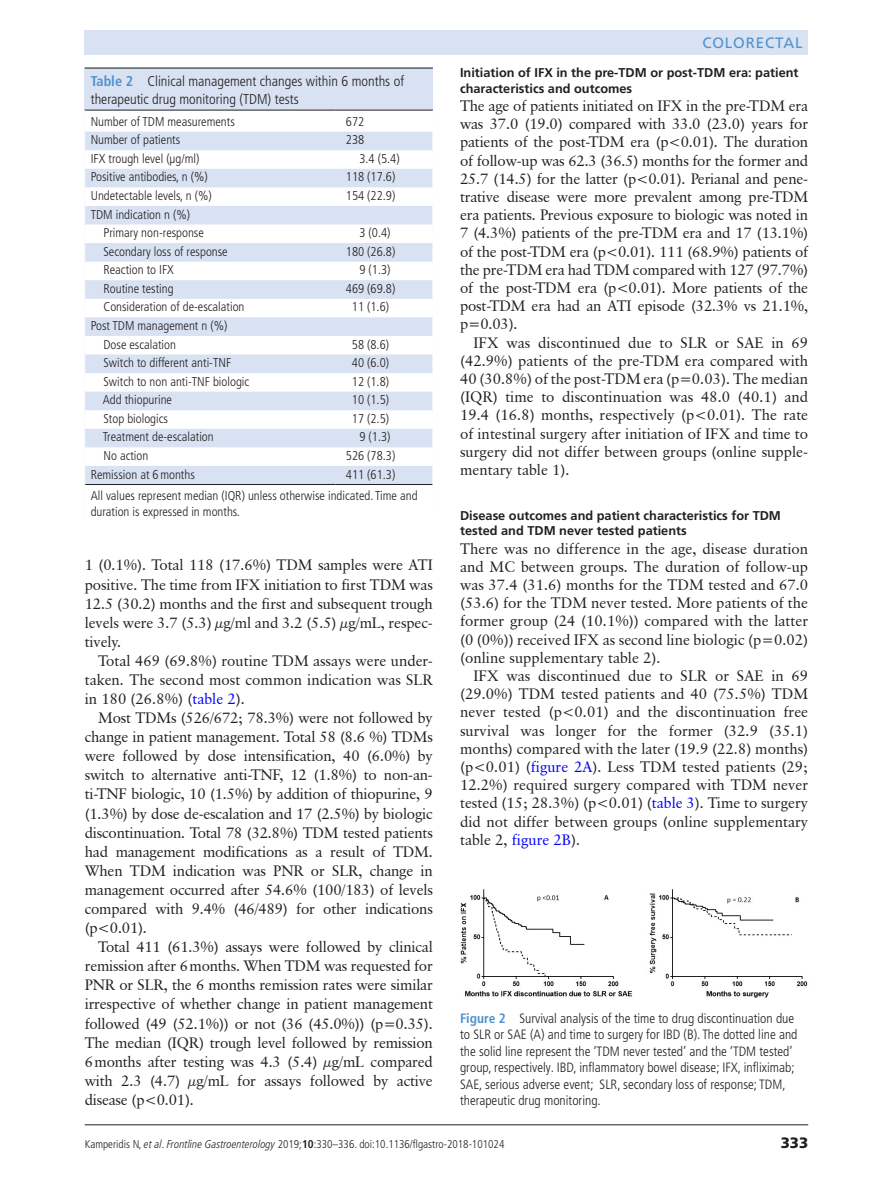
<style>
.page{position:relative;width:893px;height:1191px;background:#fff}
.page>*{position:absolute;margin:0;border:0;box-sizing:border-box;transform-origin:0 0}
.t1{font:15px/18.1px "Classical Garamond BT";letter-spacing:-.005em;color:#231f20;text-align:justify}
.t2{font:15px "Frutiger LT Std";letter-spacing:.055em;color:#5091cd}
.t3{font:900 15px "Frutiger LT Std";color:#231f20}
.t4{font:300 condensed 14.25px/17.2px "Frutiger LT Pro";color:#231f20}
.t5{font:300 condensed 13.5px/16.5px "Frutiger LT Pro";color:#231f20}
.t6{font:300 condensed 12.75px/18.6px "Frutiger LT Pro";color:#231f20}
.t7{font:700 12.75px/15.8px "Frutiger LT Std";color:#231f20}
.t8{font:300 condensed 11.25px "Frutiger LT Pro";color:#231f20}
.s1{font-weight:700;color:#5091cd}
.s2{color:#00f}
.s3{font-style:italic}
.s4{font-weight:700}
</style>
<div class="page">
<hr style="left:85px;top:1124px;width:723px;height:1px;background:#231f20">
<div style="left:85px;top:30px;width:723px;height:24px;background:#d8e2f3"></div>
<img style="left:460px;top:889px;width:348px;height:109px">
<div style="left:85px;top:68px;width:348px;height:448px;background:#d8e2f3"></div>
<hr style="left:85px;top:68px;width:348px;height:1px;background:#231f20">
<svg style="left:85px;top:111px;width:348px;height:405px;fill:#fff"></svg>
<hr style="left:85px;top:110px;width:250px;height:1px;background:#231f20">
<hr style="left:335px;top:110px;width:98px;height:1px;background:#231f20">
<hr style="left:85px;top:484px;width:250px;height:1px;background:#231f20">
<hr style="left:335px;top:484px;width:98px;height:1px;background:#231f20">
<svg style="left:84px;top:110px;width:1px;height:338px"></svg>
<hr style="left:91px;top:515px;width:342px;height:1px;background:#fff">
<p class="t4" style="left:91px;top:73px;width:315px"><span class="s1">Table 2</span> Clinical management changes within 6 months of therapeutic drug monitoring (TDM) tests</p>
<p class="t6" style="left:91px;top:112px;width:146px">Number of TDM measurements</p>
<p class="t6" style="left:346px;top:112px;width:20px">672</p>
<p class="t6" style="left:91px;top:131px;width:91px">Number of patients</p>
<p class="t6" style="left:346px;top:131px;width:20px">238</p>
<p class="t6" style="left:91px;top:149px;width:110px">IFX trough level (μg/ml)</p>
<p class="t6" style="left:359px;top:149px;width:42px">3.4 (5.4)</p>
<p class="t6" style="left:91px;top:168px;width:119px">Positive antibodies, n (%)</p>
<p class="t6" style="left:346px;top:168px;width:51px">118 (17.6)</p>
<p class="t6" style="left:91px;top:186px;width:123px">Undetectable levels, n (%)</p>
<p class="t6" style="left:346px;top:186px;width:51px">154 (22.9)</p>
<p class="t6" style="left:104px;top:205px;width:102px;text-indent:-13px">TDM indication n (%)<br>Primary non-response</p>
<p class="t6" style="left:359px;top:223px;width:33px">3 (0.4)</p>
<p class="t6" style="left:104px;top:242px;width:126px">Secondary loss of response</p>
<p class="t6" style="left:346px;top:242px;width:51px">180 (26.8)</p>
<p class="t6" style="left:104px;top:261px;width:72px">Reaction to IFX</p>
<p class="t6" style="left:359px;top:261px;width:33px">9 (1.3)</p>
<p class="t6" style="left:104px;top:279px;width:72px">Routine testing</p>
<p class="t6" style="left:346px;top:279px;width:51px">469 (69.8)</p>
<p class="t6" style="left:104px;top:298px;width:143px">Consideration of de-escalation</p>
<p class="t6" style="left:352px;top:298px;width:39px">11 (1.6)</p>
<p class="t6" style="left:104px;top:316px;width:125px;text-indent:-13px">Post TDM management n (%)<br>Dose escalation</p>
<p class="t6" style="left:352px;top:335px;width:39px">58 (8.6)</p>
<p class="t6" style="left:104px;top:353px;width:129px">Switch to different anti-TNF</p>
<p class="t6" style="left:352px;top:353px;width:39px">40 (6.0)</p>
<p class="t6" style="left:104px;top:372px;width:147px">Switch to non anti-TNF biologic</p>
<p class="t6" style="left:352px;top:372px;width:39px">12 (1.8)</p>
<p class="t6" style="left:103px;top:391px;width:71px">Add thiopurine</p>
<p class="t6" style="left:352px;top:391px;width:39px">10 (1.5)</p>
<p class="t6" style="left:104px;top:409px;width:66px">Stop biologics</p>
<p class="t6" style="left:352px;top:409px;width:39px">17 (2.5)</p>
<p class="t6" style="left:103px;top:428px;width:112px">Treatment de-escalation</p>
<p class="t6" style="left:359px;top:428px;width:33px">9 (1.3)</p>
<p class="t6" style="left:104px;top:446px;width:46px">No action</p>
<p class="t6" style="left:346px;top:446px;width:51px">526 (78.3)</p>
<p class="t6" style="left:91px;top:465px;width:106px">Remission at 6months</p>
<p class="t6" style="left:91px;top:463px;width:328px;line-height:21.6px;text-indent:255px">411 (61.3)<br>All values represent median (IQR) unless otherwise indicated. Time and</p>
<p class="t6" style="left:91px;top:502px;width:151px">duration is expressed in months.</p>
<p class="t1" style="left:85px;top:555px;width:350px;line-height:19px">1 (0.1%). Total 118 (17.6%) TDM samples were ATI positive. The time from IFX initiation to first TDM was 12.5 (30.2) months and the first and subsequent trough levels were 3.7 (5.3) μg/ml and 3.2 (5.5) μg/mL, respec&shy;tively.</p>
<p class="t1" style="left:85px;top:651px;width:350px;line-height:19px;text-indent:13px">Total 469 (69.8%) routine TDM assays were under&shy;taken. The second most common indication was SLR in 180 (26.8%) (<span class="s2">table 2</span>).</p>
<p class="t1" style="left:85px;top:708px;width:350px;line-height:19px;text-indent:14px">Most TDMs (526/672; 78.3%) were not followed by change in patient management. Total 58 (8.6 %) TDMs were followed by dose intensification, 40 (6.0%) by switch to alternative anti-TNF, 12 (1.8%) to non-an&shy;ti-TNF biologic, 10 (1.5%) by addition of thiopurine, 9 (1.3%) by dose de-escalation and 17 (2.5%) by biologic discontinuation. Total 78 (32.8%) TDM tested patients had management modifications as a result of TDM.<br>When TDM indication was PNR or SLR, change in management occurred after 54.6% (100/183) of levels compared with 9.4% (46/489) for other indications (p&lt;0.01).</p>
<p class="t1" style="left:85px;top:937px;width:350px;line-height:19px;text-indent:14px">Total 411 (61.3%) assays were followed by clinical remission after 6months. When TDM was requested for PNR or SLR, the 6 months remission rates were similar irrespective of whether change in patient management followed (49 (52.1%)) or not (36 (45.0%)) (p=0.35).<br>The median (IQR) trough level followed by remission 6months after testing was 4.3 (5.4) μg/mL compared with 2.3 (4.7) μg/mL for assays followed by active disease (p&lt;0.01).</p>
<p class="t2" style="left:702px;top:34px;width:73px">COLORECTA</p>
<p class="t2" style="left:795px;top:34px;width:9px">L</p>
<p class="t7" style="left:460px;top:65px;width:340px">Initiation of IFX in the pre-TD M or post-TD M era: patient characteristics and outcomes</p>
<p class="t1" style="left:460px;top:96px;width:350px">The age of patients initiated on IFX in the pre-TDM era was 37.0 (19.0) compared with 33.0 (23.0) years for patients of the post-TDM era (p&lt;0.01). The duration of follow-up was 62.3 (36.5) months for the former and 25.7 (14.5) for the latter (p&lt;0.01). Perianal and pene&shy;trative disease were more prevalent among pre-TDM era patients. Previous exposure to biologic was noted in 7 (4.3%) patients of the pre-TDM era and 17 (13.1%) of the post-TDM era (p&lt;0.01). 111 (68.9%) patients of the pre-TDM era had TDM compared with 127 (97.7%) of the post-TDM era (p&lt;0.01). More patients of the post-TDM era had an ATI episode (32.3% vs 21.1%, p=0.03).</p>
<p class="t1" style="left:460px;top:333px;width:350px;text-indent:14px">IFX was discontinued due to SLR or SAE in 69 (42.9%) patients of the pre-TDM era compared with 40 (30.8%) of the post-TDM era (p=0.03). The median (IQR) time to discontinuation was 48.0 (40.1) and 19.4 (16.8) months, respectively (p&lt;0.01). The rate of intestinal surgery after initiation of IFX and time to surgery did not differ between groups (online supple&shy;mentary table 1).</p>
<p class="t7" style="left:460px;top:507px;width:322px">Disease outcomes and patient characteristics for TD M tested and TD M never tested patients</p>
<p class="t1" style="left:460px;top:539px;width:350px">There was no difference in the age, disease duration and MC between groups. The duration of follow-up was 37.4 (31.6) months for the TDM tested and 67.0 (53.6) for the TDM never tested. More patients of the former group (24 (10.1%)) compared with the latter (0 (0%)) received IFX as second line biologic (p=0.02) (online supplementary table 2).</p>
<p class="t1" style="left:460px;top:666px;width:350px;text-indent:14px">IFX was discontinued due to SLR or SAE in 69 (29.0%) TDM tested patients and 40 (75.5%) TDM never tested (p&lt;0.01) and the discontinuation free survival was longer for the former (32.9 (35.1) months) compared with the later (19.9 (22.8) months) (p&lt;0.01) (<span class="s2">figure 2A</span>). Less TDM tested patients (29; 12.2%) required surgery compared with TDM never tested (15; 28.3%) (p&lt;0.01) (<span class="s2">table 3</span>). Time to surgery did not differ between groups (online supplementary table 2, <span class="s2">figure 2B</span>).</p>
<p class="t5" style="left:460px;top:1010px;width:339px"><span class="s1">Figure 2</span> Survival analysis of the time to drug discontinuation due to SLR or SAE (A) and time to surgery for IBD (B). The dotted line and the solid line represent the ‘TDM never tested’ and the ‘TDM tested’ group, respectively. IBD, inflammatory bowel disease; IFX, infliximab; SAE, serious adverse event; SLR, secondary loss of response; TDM, therapeutic drug monitoring.</p>
<p class="t8" style="left:85px;top:1137px;width:421px">Kamperidis N, <span class="s3">et al</span>. <span class="s3">Frontline Gastroenterology</span> 2019;<span class="s4">10</span>:330–336. doi:10.1136/flgastro-2018-101024</p>
<p class="t3" style="left:781px;top:1133px;width:29px">333</p>
</div>
